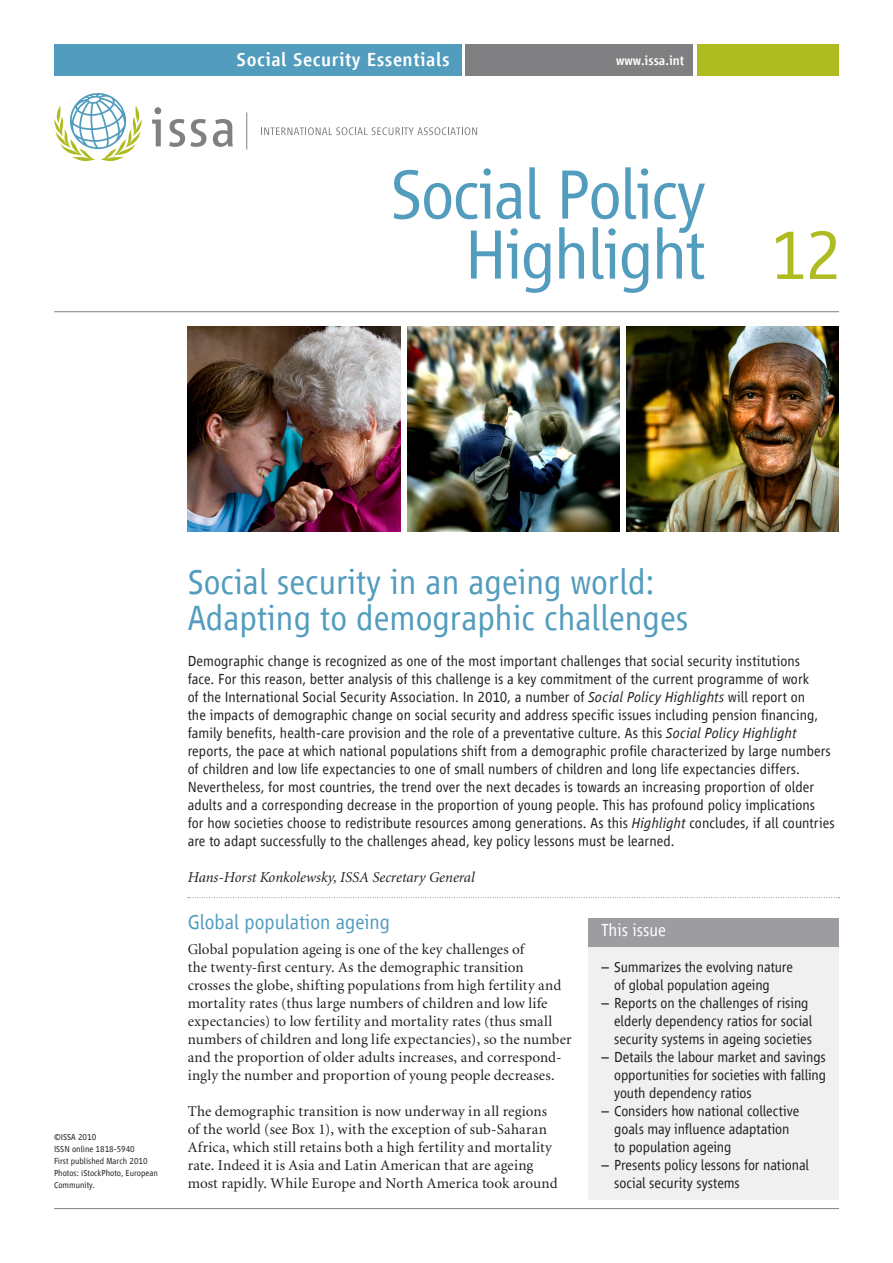
<style>
.page{position:relative;width:893px;height:1263px;background:#fff}
.page>*{position:absolute;margin:0;border:0;box-sizing:border-box;transform-origin:0 0}
.t1{font:300 72px/60px "Vialog LT Com";letter-spacing:-.025em;color:#529cbe}
.t2{font:300 36px/36px "Vialog LT Com";color:#529cbe}
.t3{font:300 21px "Vialog LT Com";color:#529cbe}
.t4{font:500 19.5px "Vialog LT Com";letter-spacing:.025em;color:#fff}
.t5{font:300 18px "Vialog LT Com";color:#fff}
.t6{font:300 15px/18px "Vialog LT Com";color:#231f20}
.t7{font:15px/18px "Minion";letter-spacing:.01em;color:#231f20}
.t8{font:italic 15px "Minion";color:#231f20}
.t9{font:500 13.5px "Vialog LT Com";color:#fff}
.t10{font:300 9px/12px "Vialog LT Com";color:#231f20}
.s1{color:#aebc21}
.s2{font-style:italic}
</style>
<div class="page">
<hr style="left:54px;top:311px;width:785px;height:1px;background:#808083">
<hr style="left:54px;top:1208px;width:785px;height:1px;background:#808083">
<svg style="left:188px;top:897px;width:652px;height:1px"></svg>
<div style="left:697px;top:44px;width:142px;height:32px;background:#aebc21"></div>
<div style="left:466px;top:44px;width:227px;height:32px;background:#808083"></div>
<div style="left:54px;top:44px;width:407px;height:32px;background:#529cbe"></div>
<div style="left:589px;top:936px;width:250px;height:264px;background:#f0f0f1"></div>
<div style="left:589px;top:918px;width:250px;height:29px;background:#9d9da1"></div>
<svg style="left:54px;top:93px;width:88px;height:68px"></svg>
<svg style="left:152px;top:107px;width:81px;height:40px"></svg>
<svg style="left:261px;top:127px;width:216px;height:8px"></svg>
<hr style="left:246px;top:112px;width:1px;height:38px;background:#808083">
<img style="left:626px;top:326px;width:213px;height:205px">
<img style="left:188px;top:326px;width:212px;height:205px">
<img style="left:407px;top:326px;width:213px;height:205px">
<h3 class="t4" style="left:237px;top:49px;width:215px">Social Security Essentials</h3>
<p class="t9" style="left:616px;top:53px;width:70px">www.issa.int</p>
<h1 class="t1" style="left:465px;top:165px;width:378px;text-indent:-74px">Social Policy<br>Highlight <span class="s1">12</span></h1>
<p class="t10" style="left:54px;top:1131px;width:105px">©ISSA 2010<br>ISSN online 1818-5940<br>First published March 2010<br>Photos: iStockPhoto, European<br>Community.</p>
<h2 class="t2" style="left:188px;top:564px;width:502px">Social security in an ageing world:<br>Adapting to demographic challenges</h2>
<p class="t6" style="left:188px;top:652px;width:649px">Demographic change is recognized as one of the most important challenges that social security institutions<br>face. For this reason, better analysis of this challenge is a key commitment of the current programme of work<br>of the International Social Security Association. In 2010, a number of <span class="s2">Social Policy Highlights</span> will report on<br>the impacts of demographic change on social security and address specific issues including pension financing, family benefits, health-care provision and the role of a preventative culture. As this <span class="s2">Social Policy Highlight </span>reports, the pace at which national populations shift from a demographic profile characterized by large numbers of children and low life expectancies to one of small numbers of children and long life expectancies differs.<br>Nevertheless, for most countries, the trend over the next decades is towards an increasing proportion of older adults and a corresponding decrease in the proportion of young people. This has profound policy implications<br>for how societies choose to redistribute resources among generations. As this <span class="s2">Highlight</span> concludes, if all countries are to adapt successfully to the challenges ahead, key policy lessons must be learned.</p>
<p class="t8" style="left:188px;top:870px;width:289px">Hans-Horst Konkolewsky, ISSA Secretary General</p>
<h3 class="t3" style="left:188px;top:911px;width:204px">Global population ageing</h3>
<p class="t7" style="left:188px;top:941px;width:385px">Global population ageing is one of the key challenges of<br>the twenty-first century. As the demographic transition<br>crosses the globe, shifting populations from high fertility and mortality rates (thus large numbers of children and low life expectancies) to low fertility and mortality rates (thus small numbers of children and long life expectancies), so the number and the proportion of older adults increases, and correspond&shy;ingly the number and proportion of young people decreases.</p>
<p class="t7" style="left:188px;top:1103px;width:371px">The demographic transition is now underway in all regions of the world (see Box 1), with the exception of sub-Saharan Africa, which still retains both a high fertility and mortality rate. Indeed it is Asia and Latin American that are ageing most rapidly. While Europe and North America took around</p>
<p class="t5" style="left:601px;top:920px;width:66px">This issue</p>
<p class="t6" style="left:614px;top:958px;width:180px;text-indent:-13px">– Summarizes the evolving nature of global population ageing</p>
<p class="t6" style="left:614px;top:994px;width:200px;text-indent:-13px">– Reports on the challenges of rising elderly dependency ratios for social security systems in ageing societies</p>
<p class="t6" style="left:614px;top:1048px;width:213px;text-align:justify;text-indent:-13px">– Details the labour market and savings opportunities for societies with falling youth dependency ratios</p>
<p class="t6" style="left:614px;top:1102px;width:187px;text-indent:-13px">– Considers how national collective goals may influence adaptation to population ageing</p>
<p class="t6" style="left:614px;top:1156px;width:196px;text-indent:-13px">– Presents policy lessons for national social security systems</p>
</div>
